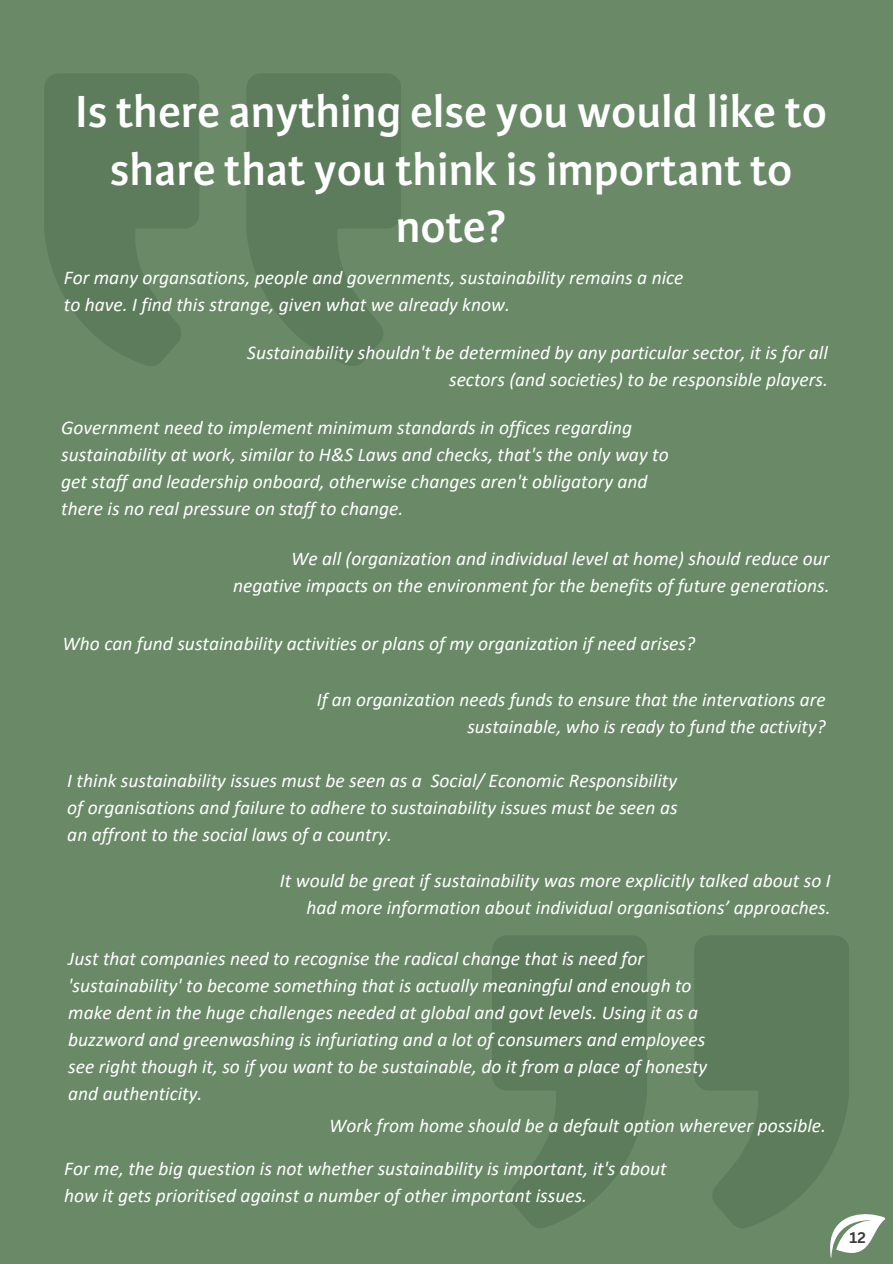
<style>
.page{position:relative;width:893px;height:1264px;background:#fff}
.page>*{position:absolute;margin:0;border:0;box-sizing:border-box;transform-origin:0 0}
.t1{font:600 48px/57.3px "Karmina Sans";color:#fff;text-align:center}
.t2{font:italic 19.5px/27px "Calibri";color:#fff}
.t3{font:italic 19.35px/27px "Calibri";color:#fff;text-align:right}
.t4{font:700 15px "Canva Sans";color:#3c3c3b}
</style>
<div class="page">
<div style="left:0;top:0;width:892px;height:1263px;background:#698967"></div>
<svg style="left:247px;top:74px;width:154px;height:292px;fill:#5d7c5c"></svg>
<svg style="left:45px;top:74px;width:154px;height:292px"></svg>
<svg style="left:492px;top:936px;width:155px;height:291px;fill:#5d7c5c"></svg>
<svg style="left:694px;top:936px;width:191px;height:322px"></svg>
<p class="t1" style="left:75px;top:84px;width:753px">Is there anything else you would like to share that you think is important to note?</p>
<h1 class="t2" style="left:64px;top:265px;width:621px">For many organsations, people and governments, sustainability remains a nice to have. I find this strange, given what we already know.</h1>
<p class="t2" style="left:247px;top:340px;width:582px;text-align:right">Sustainability shouldn't be determined by any particular sector, it is for all sectors (and societies) to be responsible players.</p>
<p class="t2" style="left:61px;top:416px;width:609px">Government need to implement minimum standards in offices regarding sustainability at work, similar to H&amp;S Laws and checks, that's the only way to get staff and leadership onboard, otherwise changes aren't obligatory and there is no real pressure on staff to change.</p>
<p class="t2" style="left:233px;top:546px;width:598px;text-align:right">We all (organization and individual level at home) should reduce our negative impacts on the environment for the benefits of future generations.</p>
<p class="t2" style="left:62px;top:631px;width:634px">Who can fund sustainability activities or plans of my organization if need arises?</p>
<p class="t3" style="left:317px;top:687px;width:510px">If an organization needs funds to ensure that the intervations are sustainable, who is ready to fund the activity?</p>
<p class="t2" style="left:67px;top:768px;width:611px;text-align:justify">I think sustainability issues must be seen as a Social/ Economic Responsibility of organisations and failure to adhere to sustainability issues must be seen as an affront to the social laws of a country.</p>
<p class="t2" style="left:280px;top:868px;width:552px;text-align:right">It would be great if sustainability was more explicitly talked about so I had more information about individual organisations’ approaches.</p>
<p class="t2" style="left:68px;top:946px;width:640px">Just that companies need to recognise the radical change that is need for 'sustainability' to become something that is actually meaningful and enough to make dent in the huge challenges needed at global and govt levels. Using it as a buzzword and greenwashing is infuriating and a lot of consumers and employees see right though it, so if you want to be sustainable, do it from a place of honesty and authenticity.</p>
<p class="t2" style="left:329px;top:1113px;width:498px">Work from home should be a default option wherever possible.</p>
<p class="t2" style="left:64px;top:1156px;width:603px">For me, the big question is not whether sustainability is important, it's about how it gets prioritised against a number of other important issues.</p>
<p class="t4" style="left:849px;top:1226px;width:18px">12</p>
</div>
